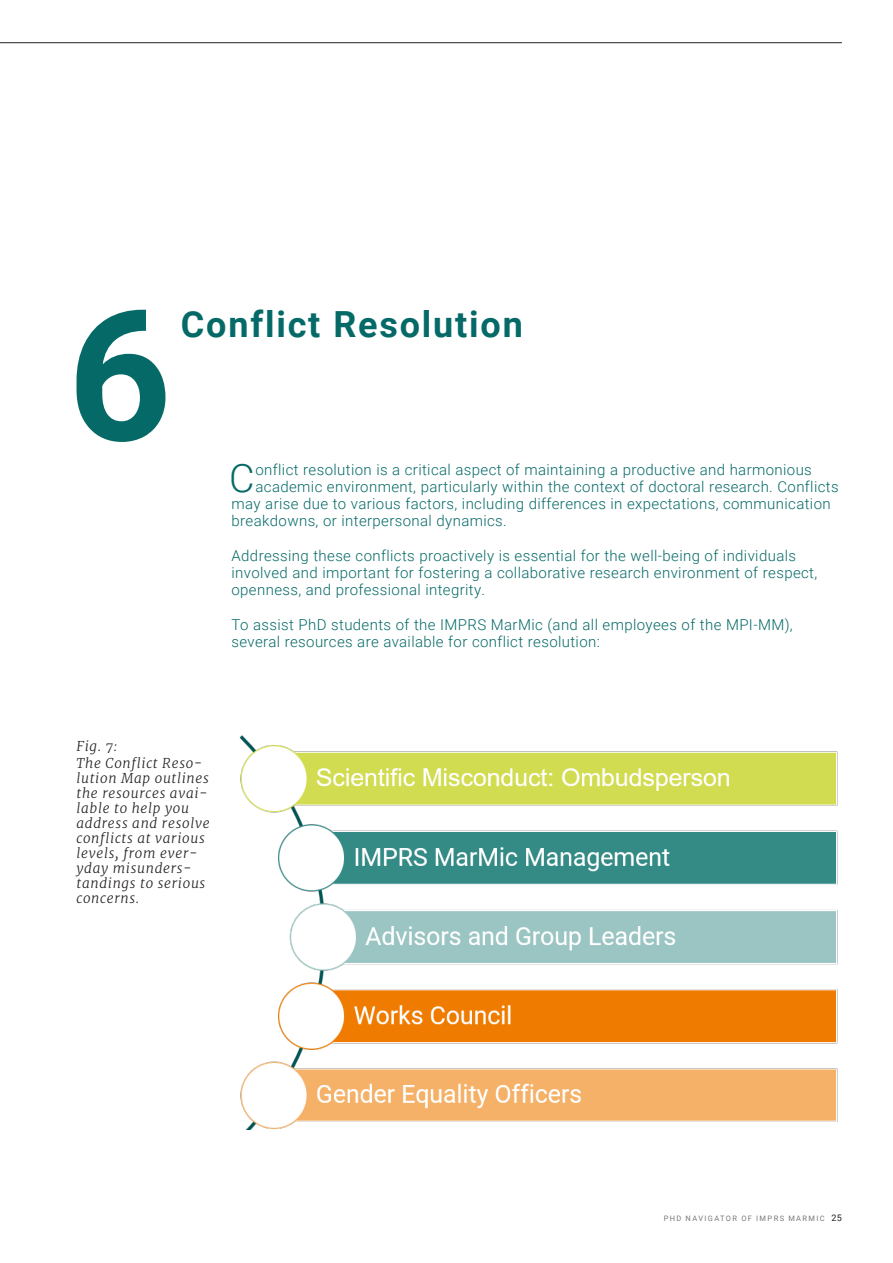
<style>
.page{position:relative;width:893px;height:1263px;background:#fff}
.page>*{position:absolute;margin:0;border:0;box-sizing:border-box;transform-origin:0 0}
.A4_Fließtext_de{font:700 181.65px "Roboto";color:#056a67}
.A4_Fließtext_de-2{font:300 39.3px "Roboto";color:#056a67}
.A4_Fließtext_de-3{font:700 36px "Roboto";letter-spacing:.05em;color:#056a67}
.A4_Fließtext_de-4{font:300 15px/17.2px "Roboto";letter-spacing:.025em;color:#056a67}
.A4_Bildunterschrift_de{font:italic 300 13.5px/15px "Merriweather";letter-spacing:.05em;color:#231f20}
.t1{font:7.5px "Roboto";letter-spacing:.185em;color:#76787b}
.s1{font-size:9px;color:#231f20}
</style>
<div class="page">
<hr style="left:0;top:42px;width:842px;height:1px;background:#231f20">
<img style="left:239px;top:735px;width:599px;height:394px">
<p class="A4_Fließtext_de" style="left:68px;top:248px;width:106px">6</p>
<p class="A4_Fließtext_de-3" style="left:181px;top:299px;width:343px">Conflict Resolution</p>
<p class="A4_Fließtext_de-2" style="left:229px;top:450px;width:27px">C</p>
<p class="A4_Fließtext_de-4" style="left:255px;top:460px;width:558px">onflict resolution is a critical aspect of maintaining a productive and harmonious</p>
<p class="A4_Fließtext_de-4" style="left:255px;top:477px;width:585px">academic environment, particularly within the context of doctoral research. Conflicts</p>
<p class="A4_Fließtext_de-4" style="left:232px;top:495px;width:601px">may arise due to various factors, including differences in expectations, communication</p>
<p class="A4_Fließtext_de-4" style="left:232px;top:512px;width:277px">breakdowns, or interpersonal dynamics.</p>
<p class="A4_Fließtext_de-4" style="left:232px;top:546px;width:587px">Addressing these conflicts proactively is essential for the well-being of individuals involved and important for fostering a collaborative research environment of respect, openness, and professional integrity.</p>
<p class="A4_Fließtext_de-4" style="left:232px;top:615px;width:563px">To assist PhD students of the IMPRS MarMic (and all employees of the MPI-MM), several resources are available for conflict resolution:</p>
<p class="A4_Bildunterschrift_de" style="left:77px;top:738px;width:42px">Fig. 7:</p>
<p class="A4_Bildunterschrift_de" style="left:77px;top:756px;width:135px">The Conflict Reso&shy;lution Map outlines the resources avai&shy;lable to help you address and resolve conflicts at various levels, from ever&shy;yday misunders&shy;tandings to serious concerns.</p>
<p class="t1" style="left:664px;top:1213px;width:180px">PHD NAVIGATOR OF IMPRS MARMIC <span class="s1">25</span></p>
</div>
